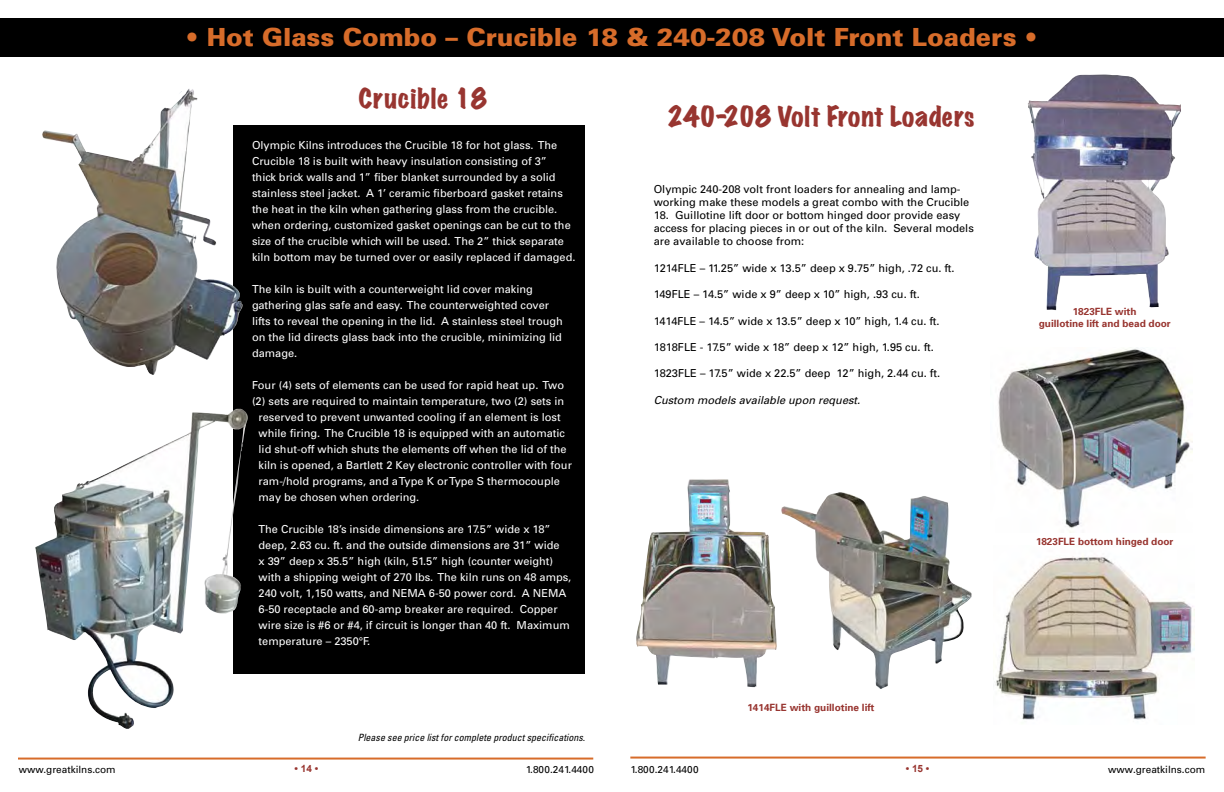
<style>
.page{position:relative;width:1224px;height:792px;background:#fff}
.page>*{position:absolute;margin:0;border:0;box-sizing:border-box;transform-origin:0 0}
.t1{font:900 25px "Univers";color:#d76c2a}
.t2{font:expanded 25px "Marker Felt";color:#983530}
.t3{font:expanded 25px "Marker Felt";letter-spacing:.04em;color:#983530}
.t4{font:11px/16px "Univers";color:#fff}
.t5{font:11px/13.2px "Univers";color:#000}
.t6{font:italic 11px "Univers";color:#000}
.t7{font:700 10px/12px "Univers";color:#983530;text-align:center}
.t8{font:10px "Univers";color:#000}
.t9{font:italic condensed 10px "Univers";color:#000}
.t10{font:700 10px "Arial";color:#983530}
</style>
<div class="page">
<hr style="left:18px;top:758px;width:575px;height:2px;background:#d76c2a">
<hr style="left:630px;top:757px;width:576px;height:2px;background:#d76c2a">
<div style="left:0;top:18px;width:1224px;height:38px;background:#000"></div>
<div style="left:233px;top:125px;width:352px;height:549px;background:#000"></div>
<img style="left:42px;top:89px;width:201px;height:286px">
<img style="left:35px;top:409px;width:213px;height:320px">
<img style="left:1028px;top:74px;width:153px;height:236px">
<img style="left:636px;top:479px;width:141px;height:208px">
<img style="left:781px;top:492px;width:191px;height:197px">
<img style="left:998px;top:349px;width:194px;height:183px">
<img style="left:995px;top:556px;width:199px;height:164px">
<h1 class="t1" style="left:186px;top:21px;width:853px">• Hot Glass Combo – Crucible 18 &amp; 240-208 Volt Front Loaders •</h1>
<h1 class="t3" style="left:359px;top:80px;width:130px">Crucible 18</h1>
<p class="t4" style="left:252px;top:137px;width:325px">Olympic Kilns introduces the Crucible 18 for hot glass. The Crucible 18 is built with heavy insulation consisting of 3”<br>thick brick walls and 1” fiber blanket surrounded by a solid stainless steel jacket. A 1’ ceramic fiberboard gasket retains the heat in the kiln when gathering glass from the crucible. when ordering, customized gasket openings can be cut to the size of the crucible which will be used. The 2” thick separate kiln bottom may be turned over or easily replaced if damaged.</p>
<p class="t4" style="left:252px;top:281px;width:312px">The kiln is built with a counterweight lid cover making gathering glas safe and easy. The counterweighted cover lifts to reveal the opening in the lid. A stainless steel trough on the lid directs glass back into the crucible, minimizing lid damage.</p>
<p class="t4" style="left:252px;top:377px;width:314px">Four (4) sets of elements can be used for rapid heat up. Two</p>
<p class="t4" style="left:252px;top:393px;width:314px">(2) sets are required to maintain temperature, two (2) sets in</p>
<p class="t4" style="left:259px;top:409px;width:304px">reserved to prevent unwanted cooling if an element is lost</p>
<p class="t4" style="left:259px;top:425px;width:308px">while firing. The Crucible 18 is equipped with an automatic</p>
<p class="t4" style="left:259px;top:441px;width:310px">lid shut-off which shuts the elements off when the lid of the</p>
<p class="t4" style="left:259px;top:457px;width:315px">kiln is opened, a Bartlett 2 Key electronic controller with four</p>
<p class="t4" style="left:259px;top:473px;width:303px">ram-/hold programs, and a Type K or Type S thermocouple</p>
<p class="t4" style="left:259px;top:489px;width:162px">may be chosen when ordering.</p>
<p class="t4" style="left:259px;top:521px;width:314px">The Crucible 18’s inside dimensions are 17.5” wide x 18” deep, 2.63 cu. ft. and the outside dimensions are 31” wide<br>x 39” deep x 35.5” high (kiln, 51.5” high (counter weight) with a shipping weight of 270 lbs. The kiln runs on 48 amps, 240 volt, 1,150 watts, and NEMA 6-50 power cord. A NEMA 6-50 receptacle and 60-amp breaker are required. Copper wire size is #6 or #4, if circuit is longer than 40 ft. Maximum temperature – 2350°F.</p>
<p class="t9" style="left:358px;top:731px;width:229px">Please see price list for complete product specifications.</p>
<h1 class="t2" style="left:667px;top:98px;width:309px">240-208 Volt Front Loaders</h1>
<p class="t5" style="left:654px;top:182px;width:317px">Olympic 240-208 volt front loaders for annealing and lamp&shy;working make these models a great combo with the Crucible</p>
<p class="t5" style="left:654px;top:209px;width:322px">18. Guillotine lift door or bottom hinged door provide easy access for placing pieces in or out of the kiln. Several models are available to choose from:</p>
<p class="t5" style="left:654px;top:261px;width:302px">1214FLE – 11.25” wide x 13.5” deep x 9.75” high, .72 cu. ft.</p>
<p class="t5" style="left:654px;top:288px;width:268px">149FLE – 14.5” wide x 9” deep x 10” high, .93 cu. ft.</p>
<p class="t5" style="left:654px;top:314px;width:287px">1414FLE – 14.5” wide x 13.5” deep x 10” high, 1.4 cu. ft.</p>
<p class="t5" style="left:654px;top:341px;width:282px">1818FLE - 17.5” wide x 18” deep x 12” high, 1.95 cu. ft.</p>
<p class="t5" style="left:654px;top:367px;width:288px">1823FLE – 17.5” wide x 22.5” deep 12” high, 2.44 cu. ft.</p>
<p class="t6" style="left:654px;top:393px;width:208px">Custom models available upon request.</p>
<p class="t7" style="left:747px;top:702px;width:129px">1414FLE with guillotine lift</p>
<p class="t7" style="left:1039px;top:305px;width:133px">1823FLE with<br>guillotine lift and bead door</p>
<p class="t7" style="left:1036px;top:535px;width:139px">1823FLE bottom hinged door</p>
<p class="t8" style="left:19px;top:764px;width:99px">www.greatkilns.com</p>
<p class="t10" style="left:295px;top:762px;width:25px">• 14 •</p>
<p class="t8" style="left:526px;top:764px;width:70px">1.800.241.4400</p>
<p class="t8" style="left:630px;top:764px;width:70px">1.800.241.4400</p>
<p class="t10" style="left:906px;top:762px;width:25px">• 15 •</p>
<p class="t8" style="left:1108px;top:764px;width:99px">www.greatkilns.com</p>
</div>
